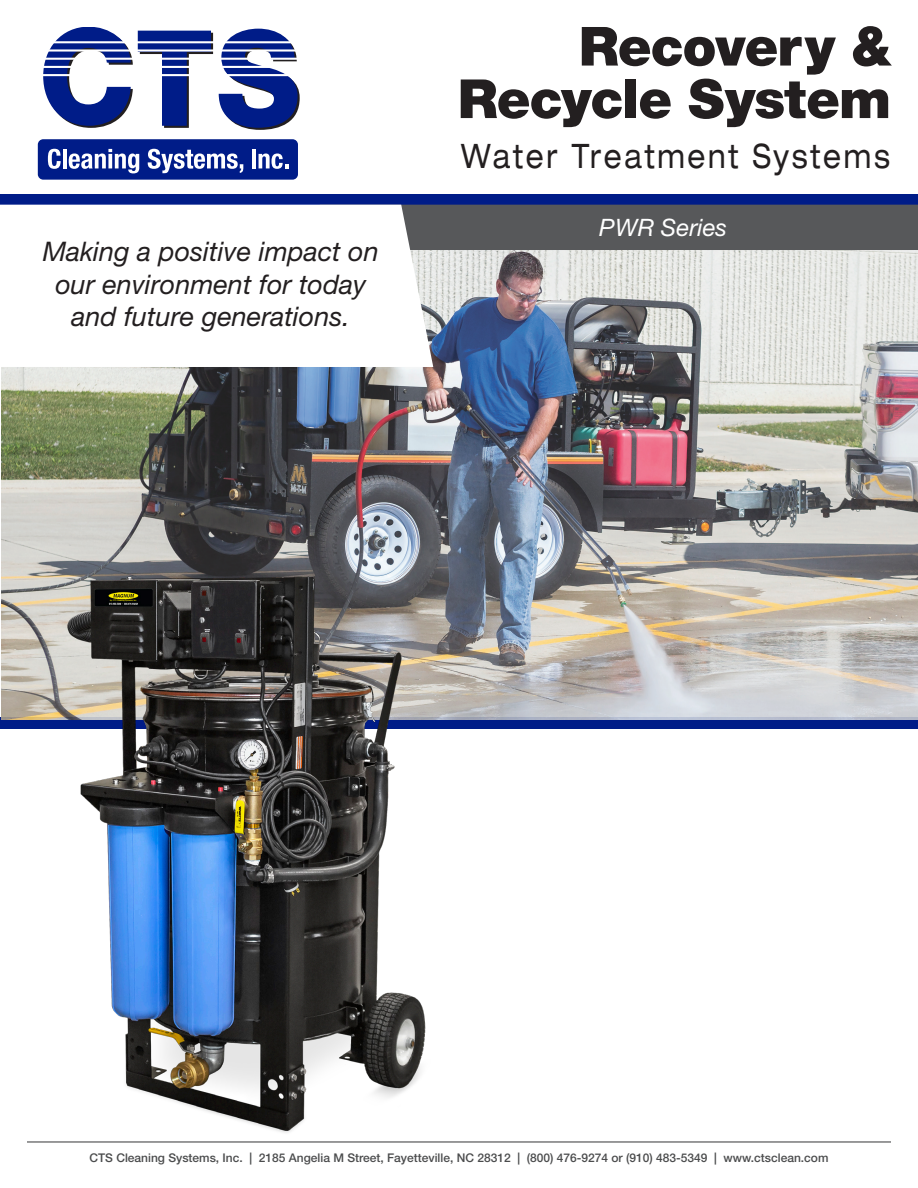
<style>
.page{position:relative;width:918px;height:1188px;background:#fff}
.page>*{position:absolute;margin:0;border:0;box-sizing:border-box;transform-origin:0 0}
.t1{font:900 54px "Helvetica Neue LT Std";letter-spacing:-.02em;color:#231f20}
.t2{font:expanded 33.75px "Helvetica Neue LT Std";letter-spacing:.1em;color:#231f20;scale:.8 1}
.t3{font:italic 27px/32.4px "Helvetica Neue LT Std";color:#231f20;text-align:center}
.t4{font:italic 24px "Helvetica Neue LT Std";color:#fff}
.t5{font:500 12px "Helvetica Neue LT Std";color:#4b4c4d}
</style>
<div class="page">
<svg style="left:43px;top:27px;width:170px;height:101px"></svg>
<svg style="left:219px;top:29px;width:81px;height:101px"></svg>
<div style="left:38px;top:139px;width:260px;height:40px;background:#001c88;border-radius:5px"></div>
<svg style="left:48px;top:149px;width:13px;height:20px"></svg>
<hr style="left:63px;top:149px;width:4px;height:19px;background:#fff">
<svg style="left:69px;top:149px;width:70px;height:24px"></svg>
<svg style="left:148px;top:149px;width:95px;height:24px"></svg>
<hr style="left:252px;top:149px;width:4px;height:19px;background:#fff">
<svg style="left:259px;top:154px;width:29px;height:15px"></svg>
<hr style="left:42px;top:41px;width:258px;height:2px;background:#fff">
<hr style="left:42px;top:49px;width:258px;height:3px;background:#fff">
<hr style="left:42px;top:58px;width:258px;height:2px;background:#fff">
<hr style="left:42px;top:66px;width:258px;height:2px;background:#fff">
<hr style="left:42px;top:74px;width:258px;height:2px;background:#fff">
<hr style="left:27px;top:1141px;width:864px;height:2px;background:#4b4c4d">
<div style="left:0;top:194px;width:918px;height:12px;background:#001c88"></div>
<div style="left:0;top:718px;width:918px;height:11px;background:#001c88"></div>
<img style="left:2px;top:250px;width:916px;height:469px">
<div style="left:433px;top:205px;width:485px;height:45px;background:#57585a"></div>
<svg style="left:0;top:205px;width:433px;height:162px"></svg>
<img style="left:65px;top:567px;width:378px;height:576px">
<p class="t1" style="left:579px;top:14px;width:314px">Recovery &amp;</p>
<p class="t1" style="left:458px;top:67px;width:435px">Recycle System</p>
<p class="t2" style="left:461px;top:135px;width:538px">Water Treatment Systems</p>
<p class="t3" style="left:43px;top:235px;width:338px">Making a positive impact on our environment for today</p>
<p class="t3" style="left:72px;top:300px;width:280px">and future generations.</p>
<p class="t4" style="left:599px;top:213px;width:130px">PWR Series</p>
<p class="t5" style="left:89px;top:1151px;width:741px">CTS Cleaning Systems, Inc. | 2185 Angelia M Street, Fayetteville, NC 28312 | (800) 476-9274 or (910) 483-5349 | www.ctsclean.com</p>
</div>
